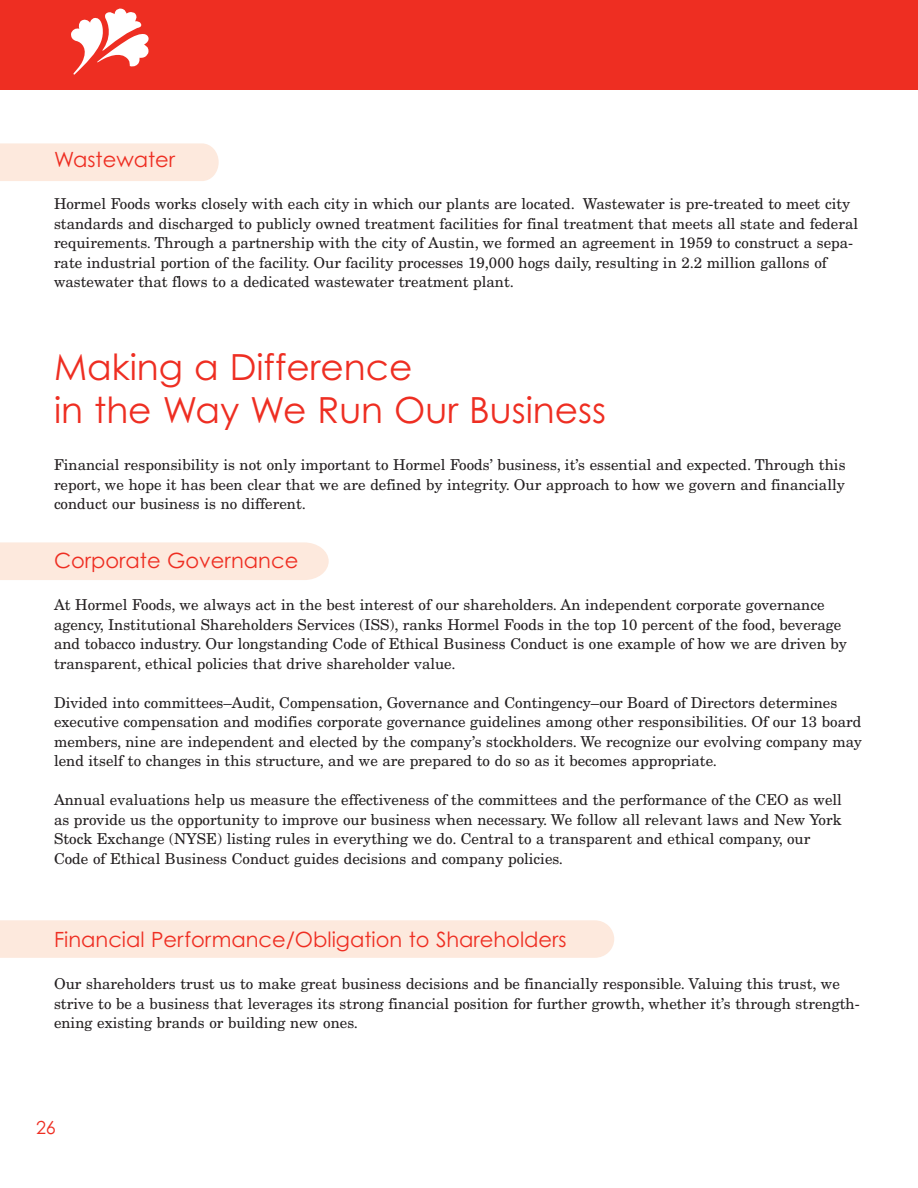
<style>
.page{position:relative;width:918px;height:1188px;background:#fff}
.page>*{position:absolute;margin:0;border:0;box-sizing:border-box;transform-origin:0 0}
.t1{font:36px/43.2px "Century Gothic";color:#ee2e22}
.t2{font:21px "Century Gothic";color:#ee2e22}
.t3{font:18px "Century Gothic";color:#ee2e22}
.t4{font:15px/19.5px "New Century Schlbk";color:#231f20}
</style>
<div class="page">
<div style="left:0;top:920px;width:614px;height:38px;background:#fde9dd"></div>
<div style="left:0;top:143px;width:219px;height:38px;background:#fde9dd"></div>
<div style="left:0;top:542px;width:329px;height:38px;background:#fde9dd"></div>
<div style="left:0;top:0;width:918px;height:90px;background:#ee2e22"></div>
<svg style="left:71px;top:9px;width:78px;height:66px"></svg>
<h2 class="t2" style="left:54px;top:147px;width:123px">Wastewater</h2>
<p class="t4" style="left:54px;top:195px;width:806px">Hormel Foods works closely with each city in which our plants are located. Wastewater is pre-treated to meet city standards and discharged to publicly owned treatment facilities for final treatment that meets all state and federal requirements. Through a partnership with the city of Austin, we formed an agreement in 1959 to construct a sepa&shy;rate industrial portion of the facility. Our facility processes 19,000 hogs daily, resulting in 2.2 million gallons of wastewater that flows to a dedicated wastewater treatment plant.</p>
<h1 class="t1" style="left:54px;top:346px;width:554px">Making a Difference<br>in the Way We Run Our Business</h1>
<p class="t4" style="left:54px;top:456px;width:793px;text-align:justify">Financial responsibility is not only important to Hormel Foods’ business, it’s essential and expected. Through this report, we hope it has been clear that we are defined by integrity. Our approach to how we govern and financially conduct our business is no different.</p>
<h2 class="t2" style="left:54px;top:549px;width:246px">Corporate Governance</h2>
<p class="t4" style="left:54px;top:597px;width:794px">At Hormel Foods, we always act in the best interest of our shareholders. An independent corporate governance agency, Institutional Shareholders Services (ISS), ranks Hormel Foods in the top 10 percent of the food, beverage and tobacco industry. Our longstanding Code of Ethical Business Conduct is one example of how we are driven by transparent, ethical policies that drive shareholder value.</p>
<p class="t4" style="left:54px;top:694px;width:809px">Divided into committees–Audit, Compensation, Governance and Contingency–our Board of Directors determines executive compensation and modifies corporate governance guidelines among other responsibilities. Of our 13 board members, nine are independent and elected by the company’s stockholders. We recognize our evolving company may lend itself to changes in this structure, and we are prepared to do so as it becomes appropriate.</p>
<p class="t4" style="left:54px;top:792px;width:790px">Annual evaluations help us measure the effectiveness of the committees and the performance of the CEO as well as provide us the opportunity to improve our business when necessary. We follow all relevant laws and New York Stock Exchange (NYSE) listing rules in everything we do. Central to a transparent and ethical company, our Code of Ethical Business Conduct guides decisions and company policies.</p>
<h2 class="t2" style="left:54px;top:928px;width:514px">Financial Performance/Obligation to Shareholders</h2>
<p class="t4" style="left:54px;top:976px;width:807px">Our shareholders trust us to make great business decisions and be financially responsible. Valuing this trust, we strive to be a business that leverages its strong financial position for further growth, whether it’s through strength&shy;ening existing brands or building new ones.</p>
<p class="t3" style="left:36px;top:1117px;width:21px">26</p>
</div>
